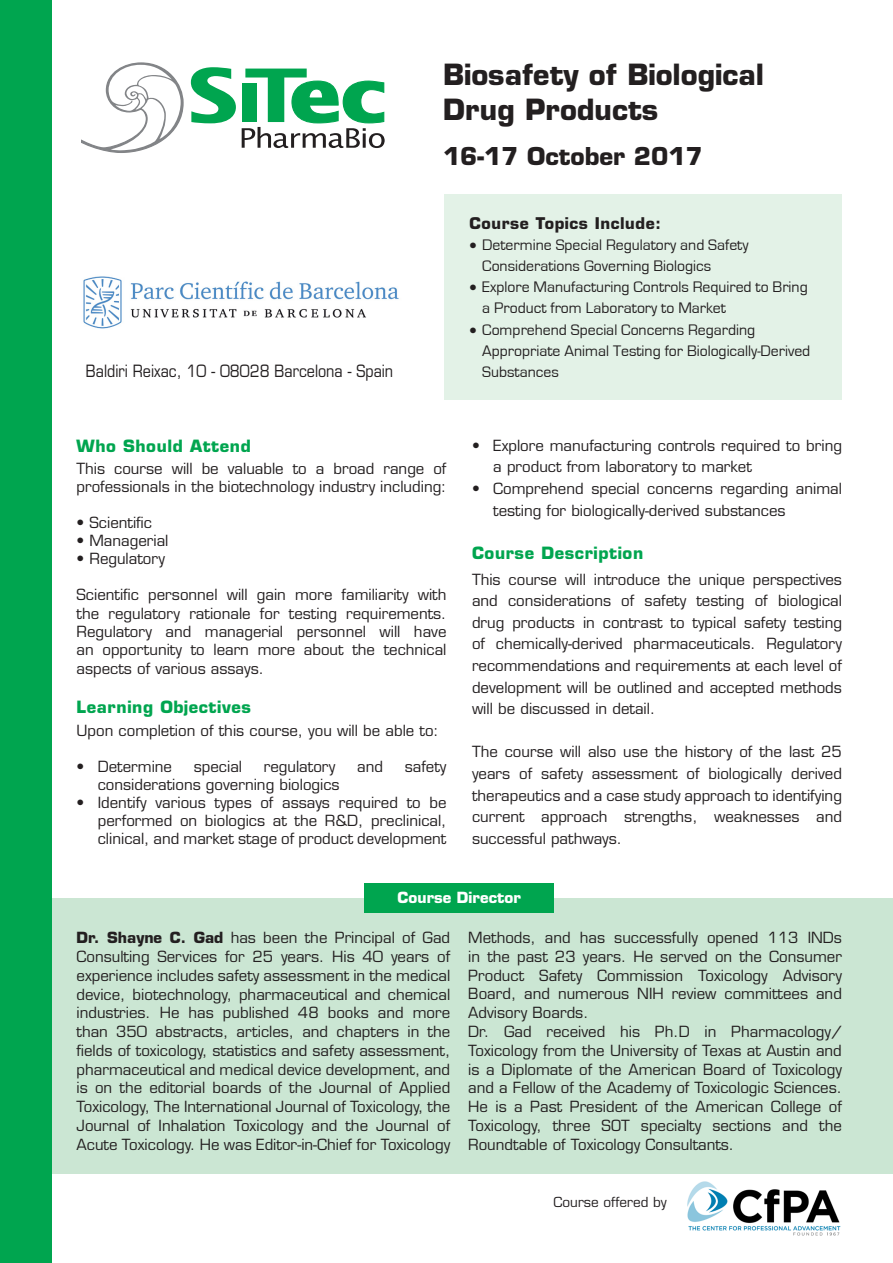
<style>
.page{position:relative;width:893px;height:1263px;background:#fff}
.page>*{position:absolute;margin:0;border:0;box-sizing:border-box;transform-origin:0 0}
.t1{font:700 28.5px/34.2px "Eurostile";color:#231f20}
.data{font:700 24px "Eurostile";color:#231f20}
.titoli_verdi{font:700 16.5px "Eurostile";letter-spacing:.035em;color:#00a54f}
.Normale{font:16.5px "Eurostile";color:#231f20;scale:.87 1}
.t2{font:15.75px/21px "Eurostile";color:#231f20}
.course{font:700 15.75px "Eurostile";letter-spacing:.035em;color:#231f20}
.t3{font:15px/18.8px "Eurostile";color:#231f20;text-align:justify}
.Normale-2{font:700 15px "Eurostile";color:#fff}
.t4{font:13.5px "Eurostile";color:#231f20}
.s1{font-weight:700}
</style>
<div class="page">
<div style="left:0;top:898px;width:893px;height:275px;background:#cbe6d3"></div>
<div style="left:0;top:0;width:51px;height:1263px;background:#00a54f"></div>
<svg style="left:191px;top:67px;width:45px;height:56px"></svg>
<svg style="left:242px;top:69px;width:143px;height:79px"></svg>
<svg style="left:82px;top:62px;width:102px;height:91px"></svg>
<div style="left:364px;top:883px;width:190px;height:30px;background:#00a54f"></div>
<div style="left:445px;top:194px;width:397px;height:206px;background:#e3f2e7"></div>
<img style="left:83px;top:276px;width:316px;height:53px">
<img style="left:688px;top:1182px;width:153px;height:54px">
<p class="t1" style="left:443px;top:58px;width:322px">Biosafety of Biological<br>Drug Products</p>
<p class="data" style="left:443px;top:141px;width:262px">16-17 October 2017</p>
<p class="course" style="left:469px;top:213px;width:193px">Course Topics Include:</p>
<p class="t2" style="left:482px;top:234px;width:268px;text-indent:-13px">• Determine Special Regulatory and Safety<br>Considerations Governing Biologics</p>
<p class="t2" style="left:482px;top:277px;width:327px;text-indent:-13px">• Explore Manufacturing Controls Required to Bring a Product from Laboratory to Market</p>
<p class="t2" style="left:482px;top:319px;width:330px;text-indent:-13px">• Comprehend Special Concerns Regarding<br>Appropriate Animal Testing for Biologically-Derived</p>
<p class="Normale" style="left:86px;top:361px;width:355px">Baldiri Reixac, 10 - 08028 Barcelona - Spain</p>
<p class="t2" style="left:482px;top:361px;width:78px">Substances</p>
<p class="titoli_verdi" style="left:77px;top:436px;width:176px">Who Should Attend</p>
<p class="t3" style="left:77px;top:460px;width:371px;line-height:18px">This course will be valuable to a broad range of professionals in the biotechnology industry including:</p>
<p class="t3" style="left:77px;top:514px;width:77px">• Scientific</p>
<p class="t3" style="left:77px;top:532px;width:93px">• Managerial</p>
<p class="t3" style="left:77px;top:550px;width:90px">• Regulatory</p>
<p class="t3" style="left:77px;top:586px;width:371px;line-height:18px">Scientific personnel will gain more familiarity with the regulatory rationale for testing requirements.<br>Regulatory and managerial personnel will have an opportunity to learn more about the technical</p>
<p class="t3" style="left:77px;top:660px;width:189px">aspects of various assays.</p>
<p class="titoli_verdi" style="left:77px;top:697px;width:176px">Learning Objectives</p>
<p class="t3" style="left:77px;top:721px;width:364px">Upon completion of this course, you will be able to:</p>
<p class="t3" style="left:77px;top:757px;width:97px">• Determine</p>
<p class="t3" style="left:194px;top:757px;width:50px">special</p>
<p class="t3" style="left:264px;top:757px;width:73px">regulatory</p>
<p class="t3" style="left:357px;top:757px;width:27px">and</p>
<p class="t3" style="left:405px;top:757px;width:43px">safety</p>
<p class="t3" style="left:98px;top:775px;width:243px">considerations governing biologics</p>
<p class="t3" style="left:98px;top:793px;width:350px;line-height:18px;text-indent:-21px">• Identify various types of assays required to be performed on biologics at the R&amp;D, preclinical, clinical, and market stage of product development</p>
<p class="t3" style="left:493px;top:435px;width:350px;line-height:21.6px;text-indent:-21px">• Explore manufacturing controls required to bring a product from laboratory to market</p>
<p class="t3" style="left:493px;top:478px;width:350px;line-height:21.6px;text-indent:-21px">• Comprehend special concerns regarding animal testing for biologically-derived substances</p>
<p class="titoli_verdi" style="left:472px;top:542px;width:173px">Course Description</p>
<p class="t3" style="left:472px;top:568px;width:371px;line-height:21.6px">This course will introduce the unique perspectives and considerations of safety testing of biological drug products in contrast to typical safety testing of chemically-derived pharmaceuticals. Regulatory recommendations and requirements at each level of development will be outlined and accepted methods will be discussed in detail.</p>
<p class="t3" style="left:472px;top:741px;width:371px;line-height:21.6px">The course will also use the history of the last 25 years of safety assessment of biologically derived therapeutics and a case study approach to identifying current approach strengths, weaknesses and successful pathways.</p>
<p class="Normale-2" style="left:398px;top:889px;width:125px">Course Director</p>
<p class="t3" style="left:77px;top:928px;width:375px"><span class="s1">Dr. Shayne C. Gad</span> has been the Principal of Gad Consulting Services for 25 years. His 40 years of experience includes safety assessment in the medical device, biotechnology, pharmaceutical and chemical industries. He has published 48 books and more than 350 abstracts, articles, and chapters in the fields of toxicology, statistics and safety assessment, pharmaceutical and medical device development, and is on the editorial boards of the Journal of Applied Toxicology, The International Journal of Toxicology, the Journal of Inhalation Toxicology and the Journal of Acute Toxicology. He was Editor-in-Chief for Toxicology</p>
<p class="t3" style="left:468px;top:928px;width:375px">Methods, and has successfully opened 113 INDs in the past 23 years. He served on the Consumer Product Safety Commission Toxicology Advisory Board, and numerous NIH review committees and Advisory Boards.</p>
<p class="t3" style="left:468px;top:1022px;width:375px">Dr. Gad received his Ph.D in Pharmacology/ Toxicology from the University of Texas at Austin and is a Diplomate of the American Board of Toxicology and a Fellow of the Academy of Toxicologic Sciences.<br>He is a Past President of the American College of Toxicology, three SOT specialty sections and the Roundtable of Toxicology Consultants.</p>
<p class="t4" style="left:554px;top:1193px;width:115px">Course offered by</p>
</div>
